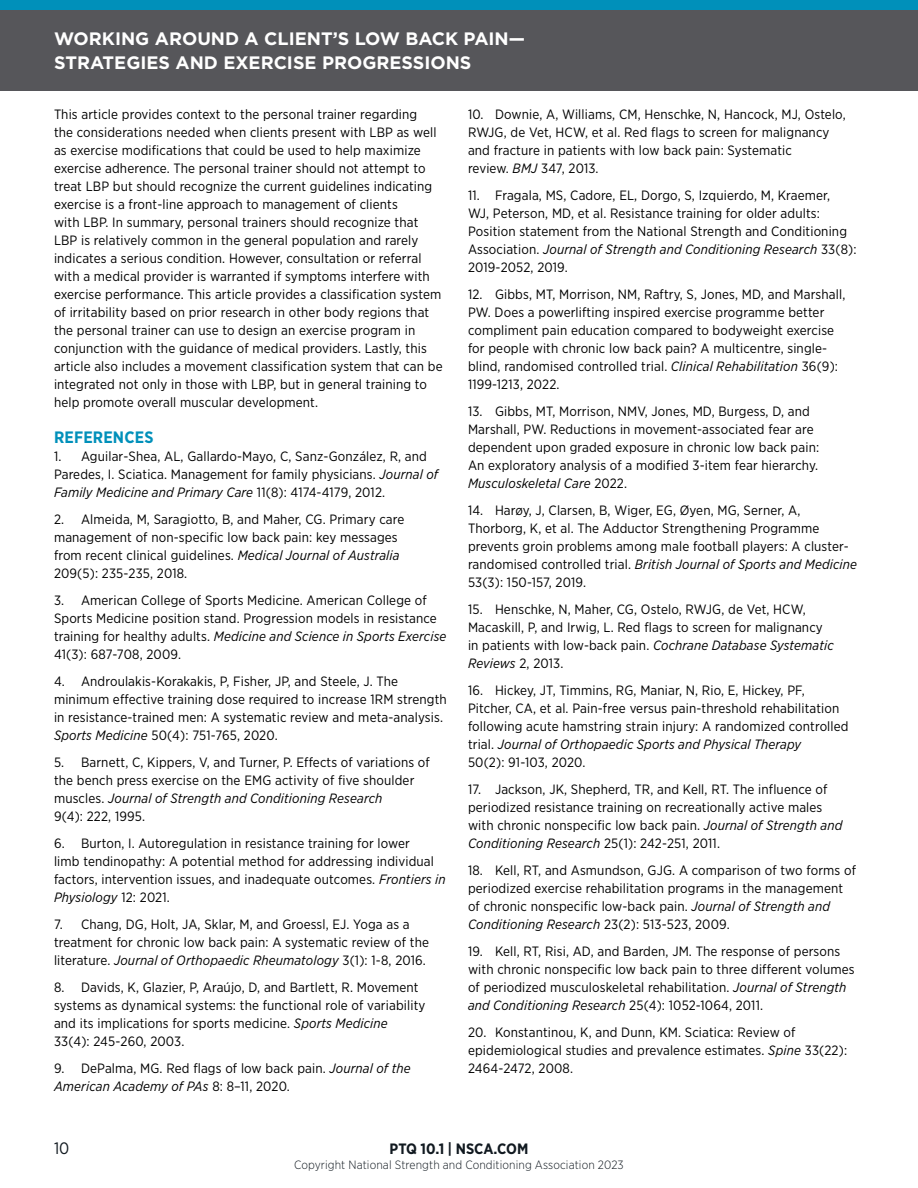
<style>
.page{position:relative;width:918px;height:1188px;background:#fff}
.page>*{position:absolute;margin:0;border:0;box-sizing:border-box;transform-origin:0 0}
.t1{font:700 18px/24px "Gotham";color:#fff}
.t2{font:700 16.5px "Gotham Narrow";letter-spacing:.01em;color:#0090ba}
.t3{font:16.5px "Gotham Narrow";color:#111920}
.t4{font:700 15px "Gotham Narrow";color:#111920}
.t5{font:13.5px/18px "Gotham Narrow";letter-spacing:.01em;color:#000}
.t6{font:300 12px "Gotham Narrow";letter-spacing:.01em;color:#111920}
.s1{font-style:italic}
</style>
<div class="page">
<div style="left:0;top:0;width:918px;height:17px;background:#0090ba"></div>
<div style="left:0;top:10px;width:918px;height:81px;background:#56565a"></div>
<h1 class="t1" style="left:54px;top:27px;width:472px">WORKING AROUND A CLIENT’S LOW BACK PAIN—<br>STRATEGIES AND EXERCISE PROGRESSIONS</h1>
<p class="t5" style="left:54px;top:105px;width:390px">This article provides context to the personal trainer regarding<br>the considerations needed when clients present with LBP as well as exercise modifications that could be used to help maximize exercise adherence. The personal trainer should not attempt to treat LBP but should recognize the current guidelines indicating exercise is a front-line approach to management of clients<br>with LBP. In summary, personal trainers should recognize that LBP is relatively common in the general population and rarely indicates a serious condition. However, consultation or referral with a medical provider is warranted if symptoms interfere with exercise performance. This article provides a classification system of irritability based on prior research in other body regions that the personal trainer can use to design an exercise program in conjunction with the guidance of medical providers. Lastly, this article also includes a movement classification system that can be integrated not only in those with LBP, but in general training to help promote overall muscular development.</p>
<p class="t2" style="left:54px;top:426px;width:101px">REFERENCES</p>
<p class="t5" style="left:54px;top:447px;width:386px">1. Aguilar-Shea, AL, Gallardo-Mayo, C, Sanz-González, R, and<br>Paredes, I. Sciatica. Management for family physicians. <span class="s1">Journal of<br>Family Medicine and Primary Care</span> 11(8): 4174-4179, 2012.</p>
<p class="t5" style="left:54px;top:510px;width:352px">2. Almeida, M, Saragiotto, B, and Maher, CG. Primary care management of non-specific low back pain: key messages from recent clinical guidelines. <span class="s1">Medical Journal of Australia </span>209(5): 235-235, 2018.</p>
<p class="t5" style="left:54px;top:591px;width:394px">3. American College of Sports Medicine. American College of Sports Medicine position stand. Progression models in resistance training for healthy adults. <span class="s1">Medicine and Science in Sports Exercise </span>41(3): 687-708, 2009.</p>
<p class="t5" style="left:54px;top:672px;width:394px">4. Androulakis-Korakakis, P, Fisher, JP, and Steele, J. The minimum effective training dose required to increase 1RM strength in resistance-trained men: A systematic review and meta-analysis.<br><span class="s1">Sports Medicine</span> 50(4): 751-765, 2020.</p>
<p class="t5" style="left:54px;top:753px;width:377px">5. Barnett, C, Kippers, V, and Turner, P. Effects of variations of the bench press exercise on the EMG activity of five shoulder muscles. <span class="s1">Journal of Strength and Conditioning Research<br></span>9(4): 222, 1995.</p>
<p class="t5" style="left:54px;top:834px;width:393px">6. Burton, I. Autoregulation in resistance training for lower<br>limb tendinopathy: A potential method for addressing individual factors, intervention issues, and inadequate outcomes. <span class="s1">Frontiers in Physiology</span> 12: 2021.</p>
<p class="t5" style="left:54px;top:915px;width:376px">7. Chang, DG, Holt, JA, Sklar, M, and Groessl, EJ. Yoga as a treatment for chronic low back pain: A systematic review of the literature. <span class="s1">Journal of Orthopaedic Rheumatology</span> 3(1): 1-8, 2016.</p>
<p class="t5" style="left:54px;top:978px;width:373px">8. Davids, K, Glazier, P, Araújo, D, and Bartlett, R. Movement systems as dynamical systems: the functional role of variability and its implications for sports medicine. <span class="s1">Sports Medicine </span>33(4): 245-260, 2003.</p>
<p class="t5" style="left:54px;top:1059px;width:358px">9. DePalma, MG. Red flags of low back pain. <span class="s1">Journal of the<br>American Academy of PAs</span> 8: 8–11, 2020.</p>
<p class="t5" style="left:468px;top:105px;width:379px">10. Downie, A, Williams, CM, Henschke, N, Hancock, MJ, Ostelo, RWJG, de Vet, HCW, et al. Red flags to screen for malignancy and fracture in patients with low back pain: Systematic<br>review. <span class="s1">BMJ</span> 347, 2013.</p>
<p class="t5" style="left:468px;top:186px;width:390px">11. Fragala, MS, Cadore, EL, Dorgo, S, Izquierdo, M, Kraemer,<br>WJ, Peterson, MD, et al. Resistance training for older adults:<br>Position statement from the National Strength and Conditioning Association. <span class="s1">Journal of Strength and Conditioning Research</span> 33(8):<br>2019-2052, 2019.</p>
<p class="t5" style="left:468px;top:285px;width:379px">12. Gibbs, MT, Morrison, NM, Raftry, S, Jones, MD, and Marshall, PW. Does a powerlifting inspired exercise programme better compliment pain education compared to bodyweight exercise for people with chronic low back pain? A multicentre, single&shy;blind, randomised controlled trial. <span class="s1">Clinical Rehabilitation</span> 36(9):<br>1199-1213, 2022.</p>
<p class="t5" style="left:468px;top:402px;width:353px">13. Gibbs, MT, Morrison, NMV, Jones, MD, Burgess, D, and Marshall, PW. Reductions in movement-associated fear are dependent upon graded exposure in chronic low back pain:<br>An exploratory analysis of a modified 3-item fear hierarchy.<br><span class="s1">Musculoskeletal Care</span> 2022.</p>
<p class="t5" style="left:468px;top:501px;width:391px">14. Harøy, J, Clarsen, B, Wiger, EG, Øyen, MG, Serner, A, Thorborg, K, et al. The Adductor Strengthening Programme prevents groin problems among male football players: A cluster&shy;randomised controlled trial. <span class="s1">British Journal of Sports and Medicine </span>53(3): 150-157, 2019.</p>
<p class="t5" style="left:468px;top:600px;width:367px">15. Henschke, N, Maher, CG, Ostelo, RWJG, de Vet, HCW, Macaskill, P, and Irwig, L. Red flags to screen for malignancy in patients with low-back pain. <span class="s1">Cochrane Database Systematic Reviews</span> 2, 2013.</p>
<p class="t5" style="left:468px;top:681px;width:382px">16. Hickey, JT, Timmins, RG, Maniar, N, Rio, E, Hickey, PF, Pitcher, CA, et al. Pain-free versus pain-threshold rehabilitation following acute hamstring strain injury: A randomized controlled trial. <span class="s1">Journal of Orthopaedic Sports and Physical Therapy<br></span>50(2): 91-103, 2020.</p>
<p class="t5" style="left:468px;top:780px;width:376px">17. Jackson, JK, Shepherd, TR, and Kell, RT. The influence of periodized resistance training on recreationally active males with chronic nonspecific low back pain. <span class="s1">Journal of Strength and Conditioning Research</span> 25(1): 242-251, 2011.</p>
<p class="t5" style="left:468px;top:861px;width:390px">18. Kell, RT, and Asmundson, GJG. A comparison of two forms of periodized exercise rehabilitation programs in the management of chronic nonspecific low-back pain. <span class="s1">Journal of Strength and Conditioning Research</span> 23(2): 513-523, 2009.</p>
<p class="t5" style="left:468px;top:942px;width:388px">19. Kell, RT, Risi, AD, and Barden, JM. The response of persons with chronic nonspecific low back pain to three different volumes of periodized musculoskeletal rehabilitation. <span class="s1">Journal of Strength and Conditioning Research</span> 25(4): 1052-1064, 2011.</p>
<p class="t5" style="left:468px;top:1023px;width:381px">20. Konstantinou, K, and Dunn, KM. Sciatica: Review of epidemiological studies and prevalence estimates. <span class="s1">Spine</span> 33(22):<br>2464-2472, 2008.</p>
<p class="t3" style="left:54px;top:1138px;width:17px">10</p>
<p class="t4" style="left:390px;top:1139px;width:140px">PTQ 10.1 | NSCA.COM</p>
<p class="t6" style="left:294px;top:1157px;width:331px">Copyright National Strength and Conditioning Association 2023</p>
</div>
